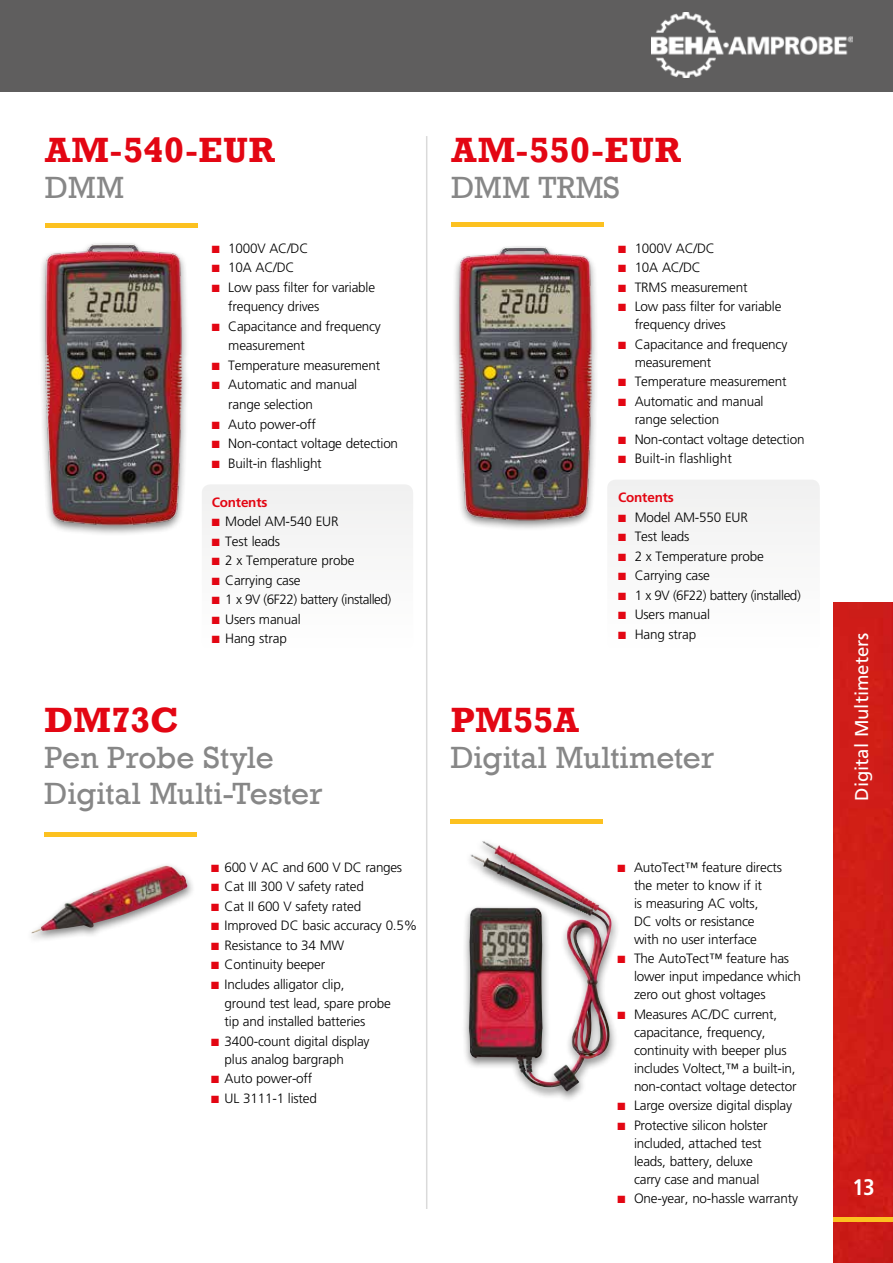
<style>
.page{position:relative;width:893px;height:1263px;background:#fff}
.page>*{position:absolute;margin:0;border:0;box-sizing:border-box;transform-origin:0 0}
.t1{font:700 36px "Rockwell";letter-spacing:.015em;color:#e30613}
.t2{font:31.5px/36px "Rockwell";letter-spacing:-.005em;color:#878787}
.t3{font:700 condensed 22.5px "Frutiger";color:#fff}
.t4{font:18.6px "Frutiger";color:#fff}
.t5{font:300 13.5px/18px "Frutiger";letter-spacing:-.015em;color:#000}
.t6{font:300 13.5px "Frutiger";letter-spacing:-.035em;color:#000}
.t7{font:700 13.5px "Frutiger";letter-spacing:-.015em;color:#e30613}
.s1{color:#e30613}
</style>
<div class="page">
<div style="left:833px;top:603px;width:60px;height:660px;background:#d01e18"></div>
<img style="left:427px;top:211px;width:186px;height:351px">
<div style="left:607px;top:480px;width:213px;height:169px;background:#f7f7f7;border-radius:9px"></div>
<hr style="left:451px;top:222px;width:152px;height:4px;background:#fcc120">
<img style="left:41px;top:243px;width:146px;height:291px">
<div style="left:202px;top:484px;width:211px;height:165px;background:#f7f7f7;border-radius:9px"></div>
<div style="left:45px;top:223px;width:153px;height:5px;background:#fcc120"></div>
<div style="left:461px;top:837px;width:159px;height:266px;background:#000;opacity:.5"></div>
<img style="left:482px;top:841px;width:41px;height:29px">
<hr style="left:450px;top:820px;width:153px;height:4px;background:#fcc120">
<div style="left:25px;top:862px;width:171px;height:83px;background:#000;opacity:.5"></div>
<img style="left:31px;top:865px;width:157px;height:68px">
<hr style="left:45px;top:832px;width:152px;height:4px;background:#fcc120">
<hr style="left:426px;top:136px;width:1px;height:1073px;background:#dadada">
<div style="left:0;top:0;width:893px;height:92px;background:#5f5e5e"></div>
<img style="left:651px;top:13px;width:202px;height:64px">
<div style="left:833px;top:1217px;width:60px;height:5px;background:#fcc120"></div>
<h1 class="t1" style="left:45px;top:128px;width:231px">AM-540-EUR</h1>
<h2 class="t2" style="left:45px;top:170px;width:80px">DMM</h2>
<p class="t5" style="left:212px;top:239px;width:98px"><span class="s1">■</span> 1000V AC/DC</p>
<p class="t5" style="left:212px;top:259px;width:84px"><span class="s1">■</span> 10A AC/DC</p>
<p class="t5" style="left:228px;top:278px;width:148px;line-height:19.5px;text-indent:-17px"><span class="s1">■</span> Low pass filter for variable frequency drives</p>
<p class="t5" style="left:228px;top:317px;width:154px;line-height:19.5px;text-indent:-17px"><span class="s1">■</span> Capacitance and frequency measurement</p>
<p class="t5" style="left:212px;top:356px;width:170px"><span class="s1">■</span> Temperature measurement</p>
<p class="t5" style="left:228px;top:375px;width:130px;line-height:19.5px;text-indent:-17px"><span class="s1">■</span> Automatic and manual range selection</p>
<p class="t5" style="left:212px;top:415px;width:106px"><span class="s1">■</span> Auto power-off</p>
<p class="t5" style="left:212px;top:434px;width:188px"><span class="s1">■</span> Non-contact voltage detection</p>
<p class="t5" style="left:212px;top:454px;width:111px"><span class="s1">■</span> Built-in flashlight</p>
<p class="t7" style="left:212px;top:494px;width:57px">Contents</p>
<p class="t5" style="left:212px;top:512px;width:128px"><span class="s1">■</span> Model AM-540 EUR</p>
<p class="t5" style="left:212px;top:532px;width:70px"><span class="s1">■</span> Test leads</p>
<p class="t5" style="left:212px;top:551px;width:144px"><span class="s1">■</span> 2 x Temperature probe</p>
<p class="t5" style="left:212px;top:571px;width:90px"><span class="s1">■</span> Carrying case</p>
<p class="t6" style="left:212px;top:592px;width:181px"><span class="s1">■</span> 1 x 9V (6F22) battery (installed)</p>
<p class="t5" style="left:212px;top:610px;width:90px"><span class="s1">■</span> Users manual</p>
<p class="t5" style="left:212px;top:629px;width:77px"><span class="s1">■</span> Hang strap</p>
<h1 class="t1" style="left:45px;top:698px;width:135px">DM73C</h1>
<h2 class="t2" style="left:45px;top:740px;width:279px">Pen Probe Style<br>Digital Multi-Tester</h2>
<p class="t5" style="left:211px;top:858px;width:192px"><span class="s1">■</span> 600 V AC and 600 V DC ranges</p>
<p class="t5" style="left:211px;top:877px;width:154px"><span class="s1">■</span> Cat III 300 V safety rated</p>
<p class="t5" style="left:211px;top:897px;width:152px"><span class="s1">■</span> Cat II 600 V safety rated</p>
<p class="t5" style="left:211px;top:916px;width:208px"><span class="s1">■</span> Improved DC basic accuracy 0.5%</p>
<p class="t5" style="left:211px;top:936px;width:135px"><span class="s1">■</span> Resistance to 34 MW</p>
<p class="t5" style="left:211px;top:955px;width:116px"><span class="s1">■</span> Continuity beeper</p>
<p class="t5" style="left:225px;top:974px;width:168px;line-height:19.5px;text-indent:-14px"><span class="s1">■</span> Includes alligator clip,<br>ground test lead, spare probe</p>
<p class="t5" style="left:225px;top:1012px;width:142px">tip and installed batteries</p>
<p class="t5" style="left:225px;top:1032px;width:146px;text-indent:-14px"><span class="s1">■</span> 3400-count digital display plus analog bargraph</p>
<p class="t5" style="left:211px;top:1069px;width:103px"><span class="s1">■</span> Auto power-off</p>
<p class="t5" style="left:211px;top:1089px;width:107px"><span class="s1">■</span> UL 3111-1 listed</p>
<h1 class="t1" style="left:451px;top:128px;width:231px">AM-550-EUR</h1>
<h2 class="t2" style="left:451px;top:170px;width:170px">DMM TRMS</h2>
<p class="t5" style="left:618px;top:239px;width:98px"><span class="s1">■</span> 1000V AC/DC</p>
<p class="t5" style="left:618px;top:259px;width:84px"><span class="s1">■</span> 10A AC/DC</p>
<p class="t5" style="left:618px;top:278px;width:131px"><span class="s1">■</span> TRMS measurement</p>
<p class="t5" style="left:635px;top:298px;width:148px;text-indent:-17px"><span class="s1">■</span> Low pass filter for variable frequency drives</p>
<p class="t5" style="left:635px;top:335px;width:154px;text-indent:-17px"><span class="s1">■</span> Capacitance and frequency measurement</p>
<p class="t5" style="left:618px;top:373px;width:170px"><span class="s1">■</span> Temperature measurement</p>
<p class="t5" style="left:635px;top:392px;width:130px;text-indent:-17px"><span class="s1">■</span> Automatic and manual range selection</p>
<p class="t5" style="left:618px;top:430px;width:188px"><span class="s1">■</span> Non-contact voltage detection</p>
<p class="t5" style="left:618px;top:449px;width:115px"><span class="s1">■</span> Built-in flashlight</p>
<p class="t7" style="left:618px;top:489px;width:57px">Contents</p>
<p class="t5" style="left:618px;top:508px;width:131px"><span class="s1">■</span> Model AM-550 EUR</p>
<p class="t5" style="left:618px;top:527px;width:73px"><span class="s1">■</span> Test leads</p>
<p class="t5" style="left:618px;top:547px;width:147px"><span class="s1">■</span> 2 x Temperature probe</p>
<p class="t5" style="left:618px;top:566px;width:93px"><span class="s1">■</span> Carrying case</p>
<p class="t6" style="left:618px;top:587px;width:184px"><span class="s1">■</span> 1 x 9V (6F22) battery (installed)</p>
<p class="t5" style="left:618px;top:605px;width:93px"><span class="s1">■</span> Users manual</p>
<p class="t5" style="left:618px;top:625px;width:80px"><span class="s1">■</span> Hang strap</p>
<h1 class="t1" style="left:451px;top:698px;width:130px">PM55A</h1>
<h2 class="t2" style="left:451px;top:740px;width:265px">Digital Multimeter</h2>
<p class="t5" style="left:634px;top:858px;width:150px;text-indent:-17px"><span class="s1">■</span> AutoTect™ feature directs the meter to know if it<br>is measuring AC volts,<br>DC volts or resistance with no user interface</p>
<p class="t5" style="left:634px;top:949px;width:168px;text-indent:-17px"><span class="s1">■</span> The AutoTect™ feature has lower input impedance which zero out ghost voltages</p>
<p class="t5" style="left:634px;top:1005px;width:164px;text-indent:-17px"><span class="s1">■</span> Measures AC/DC current, capacitance, frequency, continuity with beeper plus includes Voltect,™ a built-in, non-contact voltage detector</p>
<p class="t5" style="left:617px;top:1096px;width:176px"><span class="s1">■</span> Large oversize digital display</p>
<p class="t5" style="left:634px;top:1116px;width:135px;text-indent:-17px"><span class="s1">■</span> Protective silicon holster included, attached test leads, battery, deluxe carry case and manual</p>
<p class="t5" style="left:617px;top:1189px;width:182px"><span class="s1">■</span> One-year, no-hassle warranty</p>
<h3 class="t4" style="left:851px;top:801px;width:170px;rotate:-90deg">Digital Multimeters</h3>
<h3 class="t3" style="left:852px;top:1174px;width:24px">13</h3>
</div>
